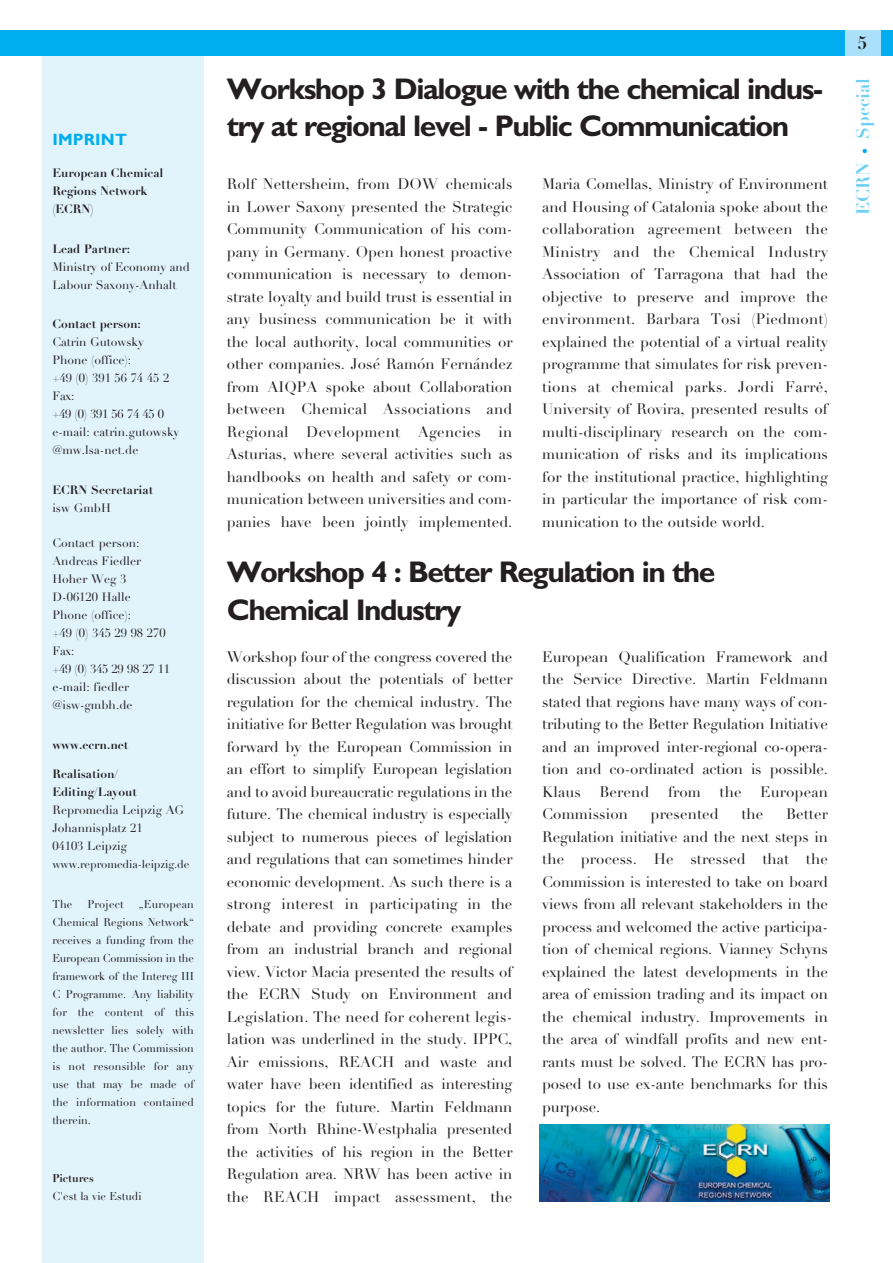
<style>
.page{position:relative;width:893px;height:1263px;background:#fff}
.page>*{position:absolute;margin:0;border:0;box-sizing:border-box;transform-origin:0 0}
.t1{font:700 30px/37.5px "Gill Sans";letter-spacing:-.05em;color:#231f20}
.t2{font:700 18px "Didot LH";color:#6bcff6}
.t3{font:700 18px "Didot LH";color:#231f20}
.t4{font:700 16.5px "Gill Sans";letter-spacing:.01em;color:#00aeef}
.t5{font:15px/22.5px "Didot LH";color:#231f20;text-align:justify}
.t6{font:12px/18px "Didot LH";color:#231f20}
.t7{font:700 12px/18px "Didot LH";color:#231f20}
.t8{font:11.25px/18px "Didot LH";color:#231f20;text-align:justify}
.t9{font:700 11.25px "Didot LH";color:#231f20}
.t10{font:11.25px "Didot LH";letter-spacing:.02em;color:#231f20}
.s1{font-family:"Didot LH Roman Os F"}
.s2{font-weight:400;font-size:12px;color:#00aeef}
</style>
<div class="page">
<div style="left:42px;top:55px;width:162px;height:1208px;background:#e1f4fc"></div>
<div style="left:0;top:30px;width:892px;height:25px;background:#00aeef"></div>
<div style="left:845px;top:30px;width:35px;height:25px;background:#aae0f9"></div>
<img style="left:539px;top:1125px;width:290px;height:77px">
<p class="t4" style="left:52px;top:133px;width:76px">IMPRINT</p>
<p class="t7" style="left:52px;top:165px;width:113px">European Chemical<br>Regions Network (ECRN)</p>
<p class="t7" style="left:52px;top:241px;width:79px">Lead Partner:</p>
<p class="t6" style="left:52px;top:259px;width:139px">Ministry of Economy and<br>Labour Saxony-Anhalt</p>
<p class="t7" style="left:52px;top:317px;width:90px">Contact person:</p>
<p class="t6" style="left:52px;top:335px;width:128px">Catrin Gutowsky<br>Phone (office):<br>+49 (0) 391 56 74 45 2<br>Fax:<br>+49 (0) 391 56 74 45 0 e-mail: catrin.gutowsky @mw.lsa-net.de</p>
<p class="t7" style="left:52px;top:483px;width:102px">ECRN Secretariat</p>
<p class="t6" style="left:52px;top:500px;width:60px">isw GmbH</p>
<p class="t6" style="left:52px;top:536px;width:119px">Contact person:<br>Andreas Fiedler<br>Hoher Weg 3<br>D-06120 Halle<br>Phone (office):<br>+49 (0) 345 29 98 270<br>Fax:<br>+49 (0) 345 29 98 27 11 e-mail: fiedler @isw-gmbh.de</p>
<p class="t7" style="left:52px;top:738px;width:77px">www.ecrn.net</p>
<p class="t7" style="left:52px;top:767px;width:86px">Realisation/<br>Editing/Layout</p>
<p class="t6" style="left:52px;top:803px;width:133px">Repromedia Leipzig AG<br>Johannisplatz 21<br>04103 Leipzig</p>
<p class="t8" style="left:52px;top:857px;width:139px">www.repromedia-leipzig.de</p>
<p class="t8" style="left:52px;top:896px;width:22px">The</p>
<p class="t10" style="left:87px;top:900px;width:38px">Project</p>
<p class="t8" style="left:52px;top:896px;width:143px;text-indent:86px">„European Chemical Regions Network“ receives a funding from the European Commission in the framework of the Intereg III C Programme. Any liability for the content of this newsletter lies solely with the author. The Commission is not resonsible for any use that may be made of the information contained therein.</p>
<p class="t9" style="left:52px;top:1174px;width:43px">Pictures</p>
<p class="t8" style="left:52px;top:1188px;width:91px">C'est la vie Estudi</p>
<h1 class="t1" style="left:227px;top:73px;width:598px">Workshop 3 Dialogue with the chemical indus&shy;try at regional level - Public Communication</h1>
<p class="t5" style="left:227px;top:174px;width:287px">Rolf Nettersheim, from DOW chemicals in Lower Saxony presented the Strategic Community Communication of his com&shy;pany in Germany. Open honest proactive communication is necessary to demon&shy;strate loyalty and build trust is essential in any business communication be it with the local authority, local communities or other companies. José Ramón Fernández from AIQPA spoke about Collaboration between Chemical Associations and Regional Development Agencies in Asturias, where several activities such as handbooks on health and safety or com&shy;munication between universities and com&shy;panies have been jointly implemented.</p>
<p class="t5" style="left:542px;top:174px;width:287px">Maria Comellas, Ministry of Environment and Housing of Catalonia spoke about the collaboration agreement between the Ministry and the Chemical Industry Association of Tarragona that had the objective to preserve and improve the environment. Barbara Tosi (Piedmont) explained the potential of a virtual reality programme that simulates for risk preven&shy;tions at chemical parks. Jordi Farr<span class="s1">e</span>, University of Rovira, presented results of multi-disciplinary research on the com&shy;munication of risks and its implications for the institutional practice, highlighting in particular the importance of risk com&shy;munication to the outside world.</p>
<h1 class="t1" style="left:227px;top:557px;width:490px">Workshop 4 : Better Regulation in the<br>Chemical Industry</h1>
<p class="t5" style="left:227px;top:647px;width:287px">Workshop four of the congress covered the discussion about the potentials of better regulation for the chemical industry. The initiative for Better Regulation was brought forward by the European Commission in an effort to simplify European legislation and to avoid bureaucratic regulations in the future. The chemical industry is especially subject to numerous pieces of legislation and regulations that can sometimes hinder economic development. As such there is a strong interest in participating in the debate and providing concrete examples from an industrial branch and regional view. Victor Macia presented the results of the ECRN Study on Environment and Legislation. The need for coherent legis&shy;lation was underlined in the study. IPPC, Air emissions, REACH and waste and water have been identified as interesting topics for the future. Martin Feldmann from North Rhine-Westphalia presented the activities of his region in the Better Regulation area. NRW has been active in the REACH impact assessment, the</p>
<p class="t5" style="left:542px;top:647px;width:287px">European Qualification Framework and the Service Directive. Martin Feldmann stated that regions have many ways of con&shy;tributing to the Better Regulation Initiative and an improved inter-regional co-opera&shy;tion and co-ordinated action is possible.<br>Klaus Berend from the European Commission</p>
<p class="t5" style="left:650px;top:804px;width:70px">presented</p>
<p class="t5" style="left:741px;top:804px;width:23px">the</p>
<p class="t5" style="left:542px;top:804px;width:287px;text-indent:244px">Better Regulation initiative and the next steps in the process. He stressed that the Commission is interested to take on board views from all relevant stakeholders in the process and welcomed the active participa&shy;tion of chemical regions. Vianney Schyns explained the latest developments in the area of emission trading and its impact on the chemical industry. Improvements in the area of windfall profits and new ent&shy;rants must be solved. The ECRN has pro&shy;posed to use ex-ante benchmarks for this purpose.</p>
<p class="t3" style="left:857px;top:36px;width:12px">5</p>
<p class="t2" style="left:856px;top:215px;width:138px;rotate:-90deg">ECRN <span class="s2">•</span> Special</p>
</div>
